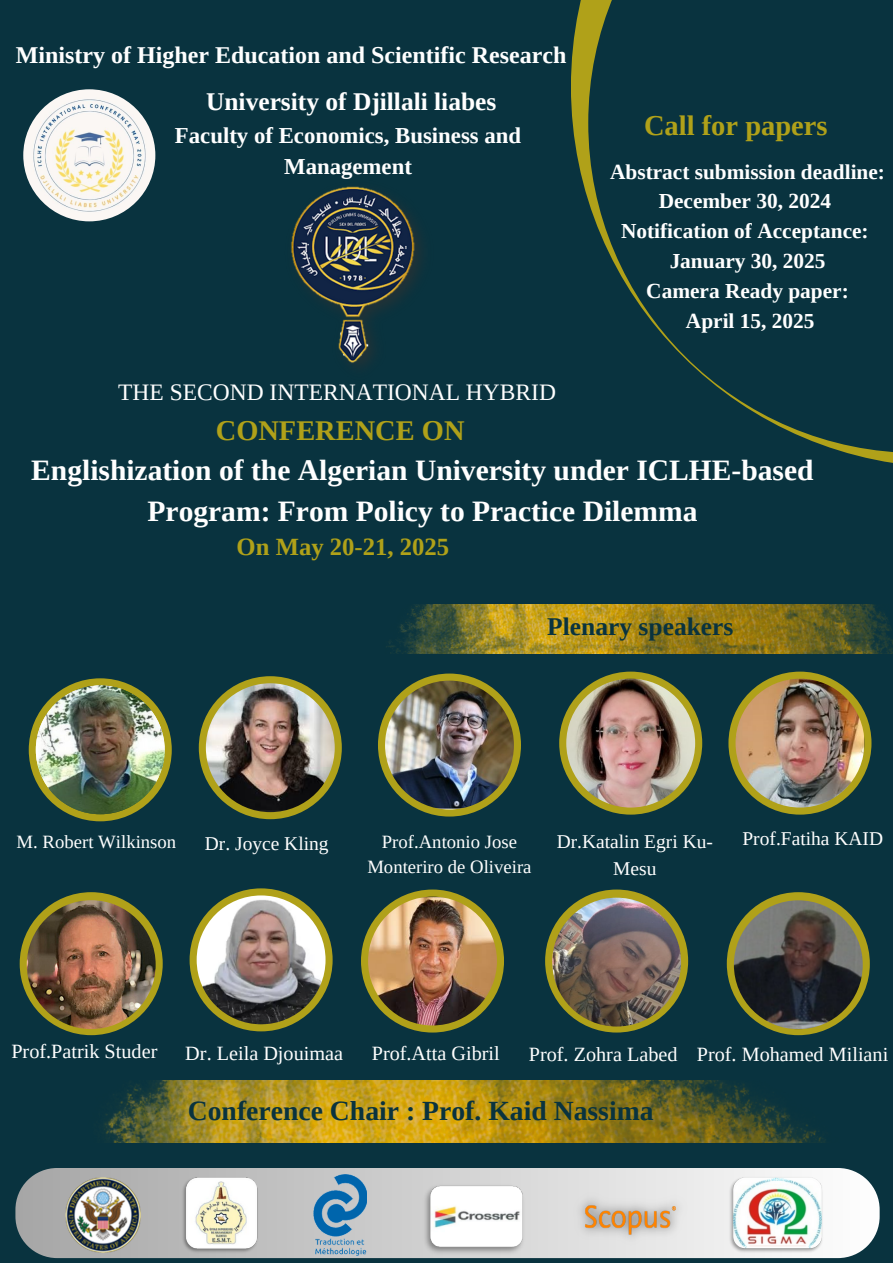
<style>
.page{position:relative;width:893px;height:1263px;background:#09333f}
.page>*{position:absolute;margin:0;border:0;box-sizing:border-box;transform-origin:0 0}
.t1{font:700 29.55px/41.1px "Tinos";color:#fff;text-align:center}
.t2{font:700 28.5px "Tinos";color:#b0a119}
.t3{font:700 28.42px "Tinos";color:#b0a119}
.t4{font:700 27.67px "Tinos";color:#09333f}
.t5{font:700 25.5px "Tinos";color:#09333f}
.t6{font:700 25.42px "Tinos";color:#fff}
.t7{font:700 24.67px "Tinos";color:#b0a119}
.t8{font:700 24px "Tinos";color:#fff}
.t9{font:23.48px "Tinos";color:#fff}
.t10{font:700 22.8px/31.5px "Tinos";color:#fff;text-align:center}
.t11{font:700 21.3px/29.8px "Tinos";color:#fff;text-align:center}
.t12{font:20.25px "Tinos";color:#fff}
.t13{font:19.42px/27px "Tinos";color:#fff;text-align:center}
.t14{font:18.75px/25.9px "Tinos";color:#fff;text-align:center}
</style>
<div class="page">
<svg style="left:571px;top:0;width:322px;height:463px"></svg>
<div style="left:588px;top:0;width:305px;height:453px;background:#09333f"></div>
<div style="left:378px;top:673px;width:143px;height:143px;background:#b0a119;border-radius:50%"></div>
<img style="left:385px;top:681px;width:129px;height:128px;border-radius:50%">
<div style="left:361px;top:889px;width:143px;height:143px;background:#b0a119;border-radius:50%"></div>
<img style="left:368px;top:896px;width:129px;height:129px;border-radius:50%">
<div style="left:199px;top:676px;width:143px;height:143px;background:#b0a119;border-radius:50%"></div>
<img style="left:206px;top:683px;width:129px;height:129px;border-radius:50%">
<div style="left:190px;top:888px;width:143px;height:143px;background:#b0a119;border-radius:50%"></div>
<img style="left:197px;top:895px;width:128px;height:129px;border-radius:50%">
<div style="left:20px;top:892px;width:143px;height:143px;background:#b0a119;border-radius:50%"></div>
<img style="left:27px;top:900px;width:129px;height:129px;border-radius:50%">
<div style="left:545px;top:889px;width:143px;height:143px;background:#b0a119;border-radius:50%"></div>
<img style="left:552px;top:898px;width:129px;height:128px;border-radius:50%">
<div style="left:559px;top:672px;width:143px;height:143px;background:#b0a119;border-radius:50%"></div>
<img style="left:566px;top:679px;width:129px;height:128px;border-radius:50%">
<div style="left:29px;top:678px;width:143px;height:143px;background:#b0a119;border-radius:50%"></div>
<div style="left:728px;top:672px;width:143px;height:143px;background:#b0a119;border-radius:50%"></div>
<img style="left:735px;top:679px;width:129px;height:128px;border-radius:50%">
<img style="left:104px;top:1080px;width:721px;height:62px">
<div style="left:727px;top:892px;width:143px;height:143px;background:#b0a119;border-radius:50%"></div>
<img style="left:734px;top:900px;width:128px;height:129px;border-radius:50%">
<img style="left:23px;top:89px;width:132px;height:132px;border-radius:50%">
<img style="left:386px;top:604px;width:507px;height:49px">
<img style="left:36px;top:685px;width:129px;height:129px;border-radius:50%">
<svg style="left:15px;top:1168px;width:864px;height:90px;background:#c8caca"></svg>
<img style="left:568px;top:1187px;width:126px;height:65px">
<img style="left:66px;top:1177px;width:74px;height:75px">
<img style="left:314px;top:1175px;width:52px;height:80px">
<img style="left:179px;top:1175px;width:82px;height:81px">
<img style="left:419px;top:1180px;width:109px;height:79px">
<img style="left:291px;top:186px;width:130px;height:180px">
<img style="left:727px;top:1175px;width:99px;height:81px">
<p class="t8" style="left:16px;top:42px;width:552px">Ministry of Higher Education and Scientific Research</p>
<p class="t6" style="left:206px;top:87px;width:292px">University of Djillali liabes</p>
<p class="t10" style="left:175px;top:119px;width:348px">Faculty of Economics, Business and<br>Management</p>
<p class="t9" style="left:118px;top:379px;width:439px">THE SECOND INTERNATIONAL HYBRID</p>
<p class="t3" style="left:216px;top:414px;width:250px">CONFERENCE ON</p>
<p class="t2" style="left:644px;top:109px;width:185px">Call for papers</p>
<p class="t11" style="left:610px;top:156px;width:276px">Abstract submission deadline:<br>December 30, 2024<br>Notification of Acceptance:<br>January 30, 2025<br>Camera Ready paper:<br>April 15, 2025</p>
<p class="t1" style="left:31px;top:449px;width:784px">Englishization of the Algerian University under ICLHE-based<br>Program: From Policy to Practice Dilemma</p>
<p class="t7" style="left:237px;top:533px;width:214px">On May 20-21, 2025</p>
<p class="t5" style="left:547px;top:612px;width:188px">Plenary speakers</p>
<p class="t14" style="left:17px;top:828px;width:161px">M. Robert Wilkinson</p>
<p class="t13" style="left:205px;top:830px;width:125px">Dr. Joyce Kling</p>
<p class="t14" style="left:367px;top:828px;width:166px">Prof.Antonio Jose<br>Monteriro de Oliveira</p>
<p class="t13" style="left:557px;top:828px;width:158px">Dr.Katalin Egri Ku-<br>Mesu</p>
<p class="t13" style="left:742px;top:825px;width:142px">Prof.Fatiha KAID</p>
<p class="t12" style="left:11px;top:1040px;width:147px">Prof.Patrik Studer</p>
<p class="t12" style="left:372px;top:1042px;width:129px">Prof.Atta Gibril</p>
<p class="t12" style="left:185px;top:1042px;width:159px">Dr. Leila Djouimaa</p>
<h2 class="t12" style="left:529px;top:1043px;width:150px">Prof. Zohra Labed</h2>
<p class="t4" style="left:188px;top:1095px;width:467px">Conference Chair : Prof. Kaid Nassima</p>
<p class="t12" style="left:697px;top:1043px;width:193px">Prof. Mohamed Miliani</p>
</div>
